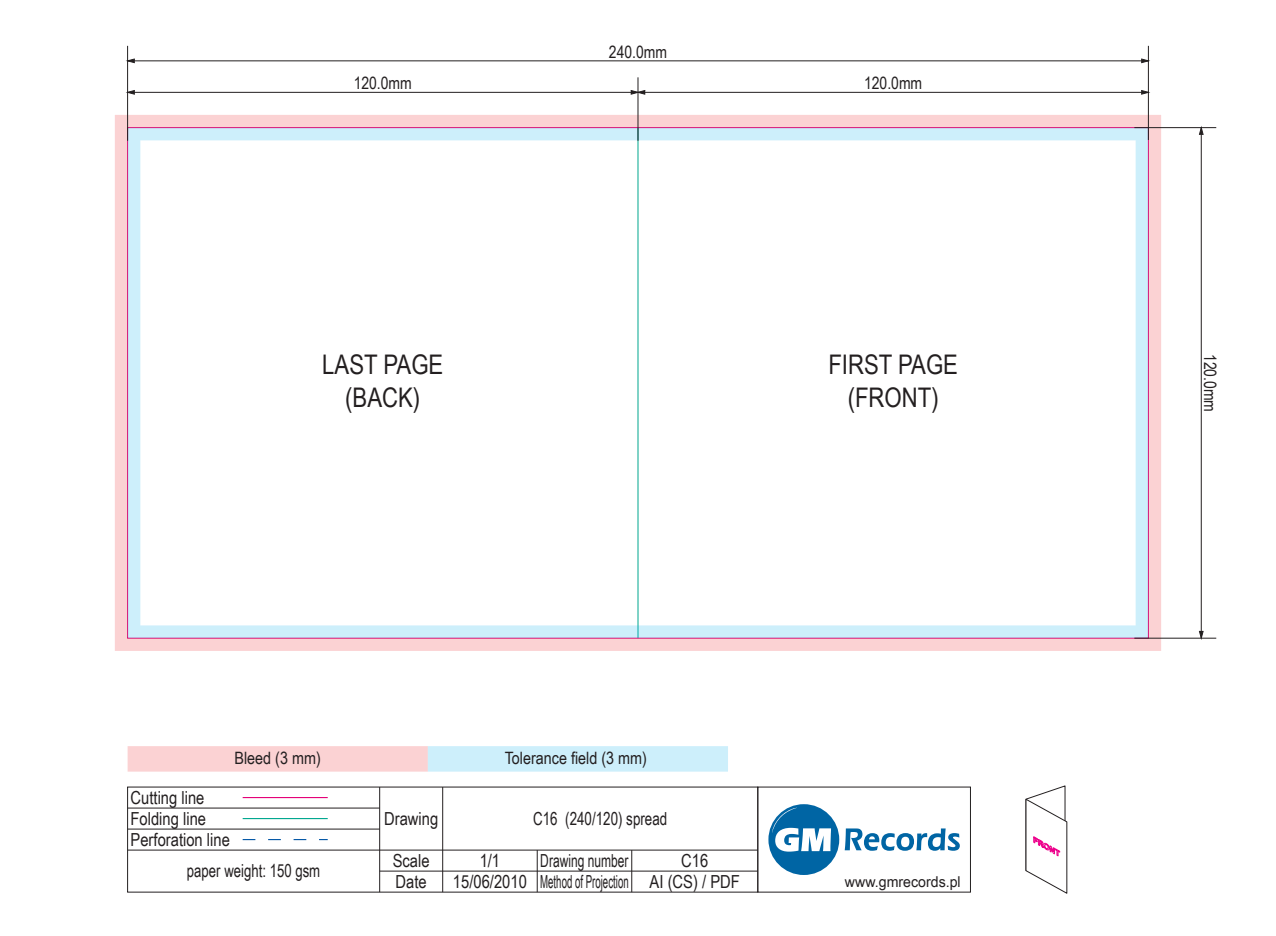
<style>
.page{position:relative;width:1276px;height:936px;background:#fff}
.page>*{position:absolute;margin:0;border:0;box-sizing:border-box;transform-origin:0 0}
.t1{font:27px/32.4px "Arial Narrow";color:#231f20;text-align:center}
.t2{font:18px "Arial Narrow";color:#231f20}
.t3{font:18px "Arial Narrow";color:#231f20;scale:.91 1}
.t4{font:18px "Arial Narrow";color:#231f20;scale:.89 1}
.t5{font:18px "Arial Narrow";color:#231f20;scale:.65 1}
.t6{font:18px "Arial Narrow";color:#231f20;scale:.82 1}
.t7{font:16.95px "Arial Narrow";color:#231f20}
.t8{font:15px "Arial Narrow";color:#231f20;scale:1.15 1}
</style>
<div class="page">
<div style="left:128px;top:746px;width:300px;height:25px;background:#fbd2d3"></div>
<div style="left:428px;top:746px;width:300px;height:25px;background:#cdeffb"></div>
<hr style="left:243px;top:797px;width:85px;height:1px;background:#e40278">
<hr style="left:243px;top:818px;width:85px;height:1px;background:#00a78f">
<svg style="left:243px;top:839px;width:85px;height:1px"></svg>
<svg style="left:768px;top:804px;width:192px;height:70px"></svg>
<hr style="left:128px;top:849px;width:630px;height:1px;background:#231f20">
<hr style="left:379px;top:787px;width:1px;height:105px;background:#231f20">
<hr style="left:442px;top:787px;width:1px;height:105px;background:#231f20">
<hr style="left:128px;top:828px;width:252px;height:1px;background:#231f20">
<hr style="left:128px;top:807px;width:252px;height:1px;background:#231f20">
<hr style="left:380px;top:870px;width:378px;height:1px;background:#231f20">
<hr style="left:537px;top:850px;width:1px;height:42px;background:#231f20">
<hr style="left:631px;top:850px;width:1px;height:42px;background:#231f20">
<div style="left:757px;top:786px;width:214px;height:106px;border:1px solid #231f20"></div>
<svg style="left:115px;top:115px;width:1046px;height:536px"></svg>
<svg style="left:1025px;top:785px;width:42px;height:108px"></svg>
<hr style="left:127px;top:46px;width:1px;height:95px;background:#231f20">
<hr style="left:1148px;top:46px;width:1px;height:94px;background:#231f20">
<hr style="left:128px;top:61px;width:1020px;height:1px;background:#231f20">
<svg style="left:127px;top:59px;width:8px;height:4px"></svg>
<svg style="left:1141px;top:59px;width:8px;height:4px"></svg>
<hr style="left:638px;top:77px;width:1px;height:64px;background:#231f20">
<hr style="left:128px;top:92px;width:510px;height:1px;background:#231f20">
<svg style="left:127px;top:90px;width:8px;height:4px"></svg>
<hr style="left:638px;top:92px;width:510px;height:1px;background:#231f20">
<svg style="left:630px;top:90px;width:15px;height:4px"></svg>
<svg style="left:1141px;top:90px;width:8px;height:4px"></svg>
<hr style="left:1134px;top:127px;width:82px;height:1px;background:#231f20">
<hr style="left:1134px;top:638px;width:82px;height:1px;background:#231f20">
<hr style="left:1201px;top:128px;width:1px;height:510px;background:#231f20">
<svg style="left:1199px;top:127px;width:4px;height:8px"></svg>
<svg style="left:1199px;top:630px;width:4px;height:8px"></svg>
<p class="t7" style="left:609px;top:42px;width:60px">240.0mm</p>
<p class="t7" style="left:354px;top:74px;width:60px">120.0mm</p>
<p class="t7" style="left:864px;top:74px;width:60px">120.0mm</p>
<h1 class="t1" style="left:322px;top:348px;width:123px">LAST PAGE (BACK)</h1>
<h1 class="t1" style="left:828px;top:348px;width:131px">FIRST PAGE (FRONT)</h1>
<p class="t2" style="left:131px;top:787px;width:75px">Cutting line</p>
<p class="t2" style="left:131px;top:808px;width:77px">Folding line</p>
<p class="t7" style="left:234px;top:747px;width:88px">Bleed (3 mm)</p>
<p class="t7" style="left:505px;top:747px;width:144px">Tolerance field (3 mm)</p>
<p class="t2" style="left:384px;top:808px;width:56px">Drawing</p>
<p class="t3" style="left:533px;top:808px;width:149px">C16 (240/120) spread</p>
<p class="t2" style="left:131px;top:829px;width:101px">Perforation line</p>
<p class="t4" style="left:187px;top:860px;width:151px">paper weight: 150 gsm</p>
<p class="t2" style="left:393px;top:850px;width:38px">Scale</p>
<p class="t2" style="left:395px;top:871px;width:33px">Date</p>
<p class="t2" style="left:480px;top:850px;width:22px">1/1</p>
<p class="t2" style="left:453px;top:871px;width:75px">15/06/2010</p>
<p class="t6" style="left:540px;top:850px;width:109px">Drawing number</p>
<p class="t5" style="left:540px;top:871px;width:138px">Method of Projection</p>
<p class="t2" style="left:681px;top:850px;width:29px">C16</p>
<p class="t2" style="left:649px;top:871px;width:92px">AI (CS) / PDF</p>
<p class="t8" style="left:845px;top:873px;width:102px">www.gmrecords.pl</p>
<p class="t7" style="left:1220px;top:354px;width:60px;rotate:90deg">120.0mm</p>
</div>
